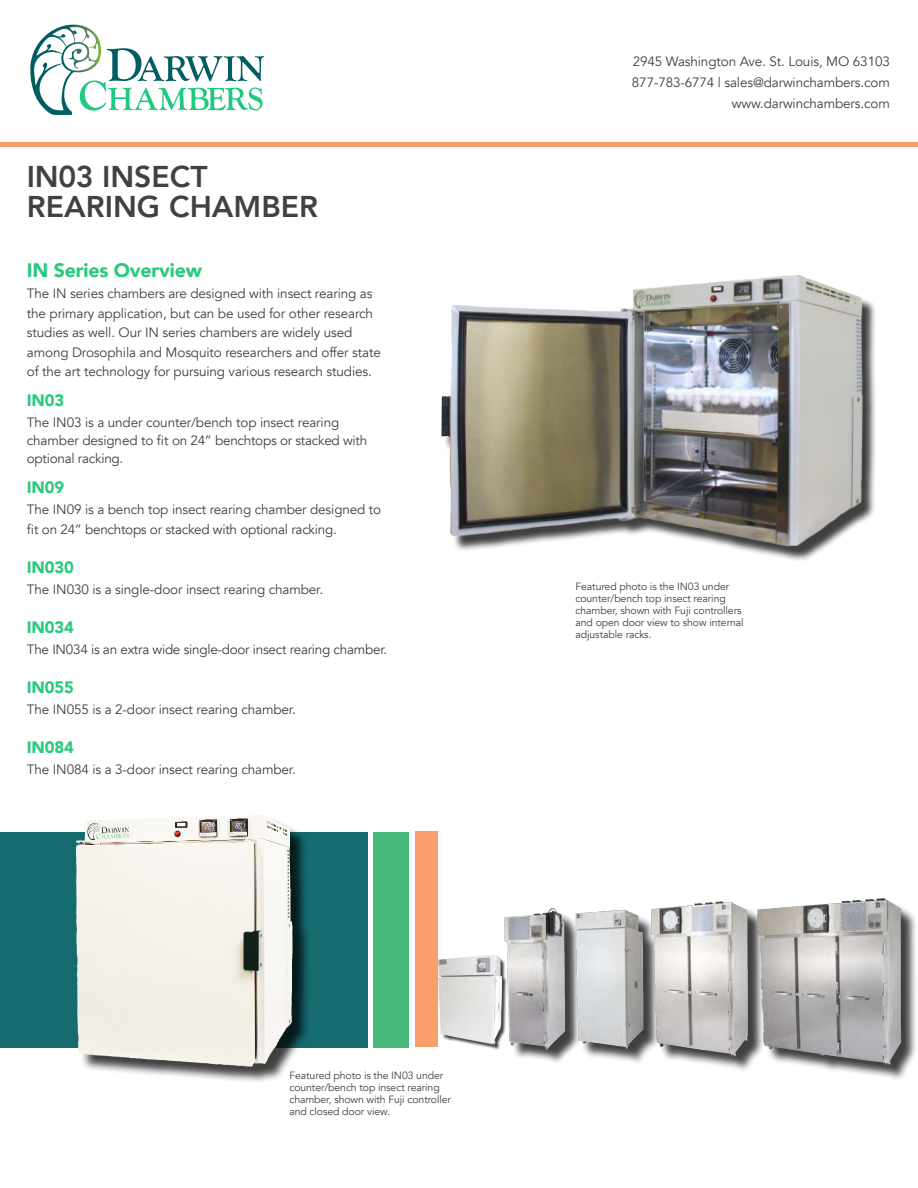
<style>
.page{position:relative;width:918px;height:1188px;background:#fff}
.page>*{position:absolute;margin:0;border:0;box-sizing:border-box;transform-origin:0 0}
.t1{font:800 30px/30px "Avenir";color:#414042}
.t2{font:900 19.5px "Avenir";letter-spacing:-.01em;color:#28ca7d}
.t3{font:900 16.5px "Avenir";letter-spacing:-.01em;color:#28ca7d}
.t4{font:13.5px/19.5px "Avenir";letter-spacing:-.01em;color:#414042}
.t5{font:10.5px/12px "Avenir";letter-spacing:-.01em;color:#414042}
</style>
<div class="page">
<div style="left:0;top:142px;width:918px;height:5px;background:#f89f6c"></div>
<svg style="left:30px;top:25px;width:234px;height:90px"></svg>
<div style="left:0;top:832px;width:368px;height:215px;background:#156b6e"></div>
<div style="left:373px;top:832px;width:35px;height:216px;background:#46b97a"></div>
<div style="left:415px;top:831px;width:22px;height:216px;background:#f89f6c"></div>
<img style="left:439px;top:956px;width:43px;height:89px">
<div style="left:78px;top:800px;width:257px;height:290px;background:#000;opacity:.75"></div>
<img style="left:64px;top:800px;width:257px;height:286px">
<div style="left:444px;top:278px;width:433px;height:283px;background:#000;opacity:.75"></div>
<img style="left:441px;top:275px;width:426px;height:281px">
<img style="left:482px;top:908px;width:84px;height:153px">
<img style="left:566px;top:909px;width:70px;height:154px">
<img style="left:636px;top:901px;width:99px;height:167px">
<div style="left:760px;top:900px;width:158px;height:181px;background:#000;opacity:.75"></div>
<img style="left:735px;top:898px;width:179px;height:183px">
<h1 class="t1" style="left:27px;top:162px;width:293px">IN03 INSECT<br>REARING CHAMBER</h1>
<h2 class="t2" style="left:27px;top:254px;width:177px">IN Series Overview</h2>
<p class="t4" style="left:27px;top:284px;width:355px">The IN series chambers are designed with insect rearing as the primary application, but can be used for other research studies as well. Our IN series chambers are widely used among Drosophila and Mosquito researchers and offer state of the art technology for pursuing various research studies.</p>
<p class="t3" style="left:27px;top:386px;width:39px">IN03</p>
<p class="t4" style="left:27px;top:414px;width:342px;line-height:18px">The IN03 is a under counter/bench top insect rearing chamber designed to fit on 24” benchtops or stacked with optional racking.</p>
<p class="t3" style="left:27px;top:473px;width:39px">IN09</p>
<p class="t4" style="left:27px;top:500px;width:356px">The IN09 is a bench top insect rearing chamber designed to fit on 24” benchtops or stacked with optional racking.</p>
<p class="t3" style="left:27px;top:553px;width:48px">IN030</p>
<p class="t4" style="left:27px;top:580px;width:298px">The IN030 is a single-door insect rearing chamber.</p>
<p class="t3" style="left:27px;top:613px;width:48px">IN034</p>
<p class="t4" style="left:27px;top:640px;width:362px">The IN034 is an extra wide single-door insect rearing chamber.</p>
<p class="t3" style="left:27px;top:673px;width:48px">IN055</p>
<p class="t4" style="left:27px;top:700px;width:270px">The IN055 is a 2-door insect rearing chamber.</p>
<p class="t3" style="left:27px;top:733px;width:48px">IN084</p>
<p class="t4" style="left:27px;top:760px;width:270px">The IN084 is a 3-door insect rearing chamber.</p>
<p class="t5" style="left:289px;top:1070px;width:163px">Featured photo is the IN03 under counter/bench top insect rearing chamber, shown with Fuji controller and closed door view.</p>
<p class="t4" style="left:632px;top:51px;width:259px;line-height:21px;text-align:right">2945 Washington Ave. St. Louis, MO 63103<br>877-783-6774 | sales@darwinchambers.com www.darwinchambers.com</p>
<p class="t5" style="left:576px;top:580px;width:170px">Featured photo is the IN03 under counter/bench top insect rearing chamber, shown with Fuji controllers and open door view to show internal adjustable racks.</p>
</div>
